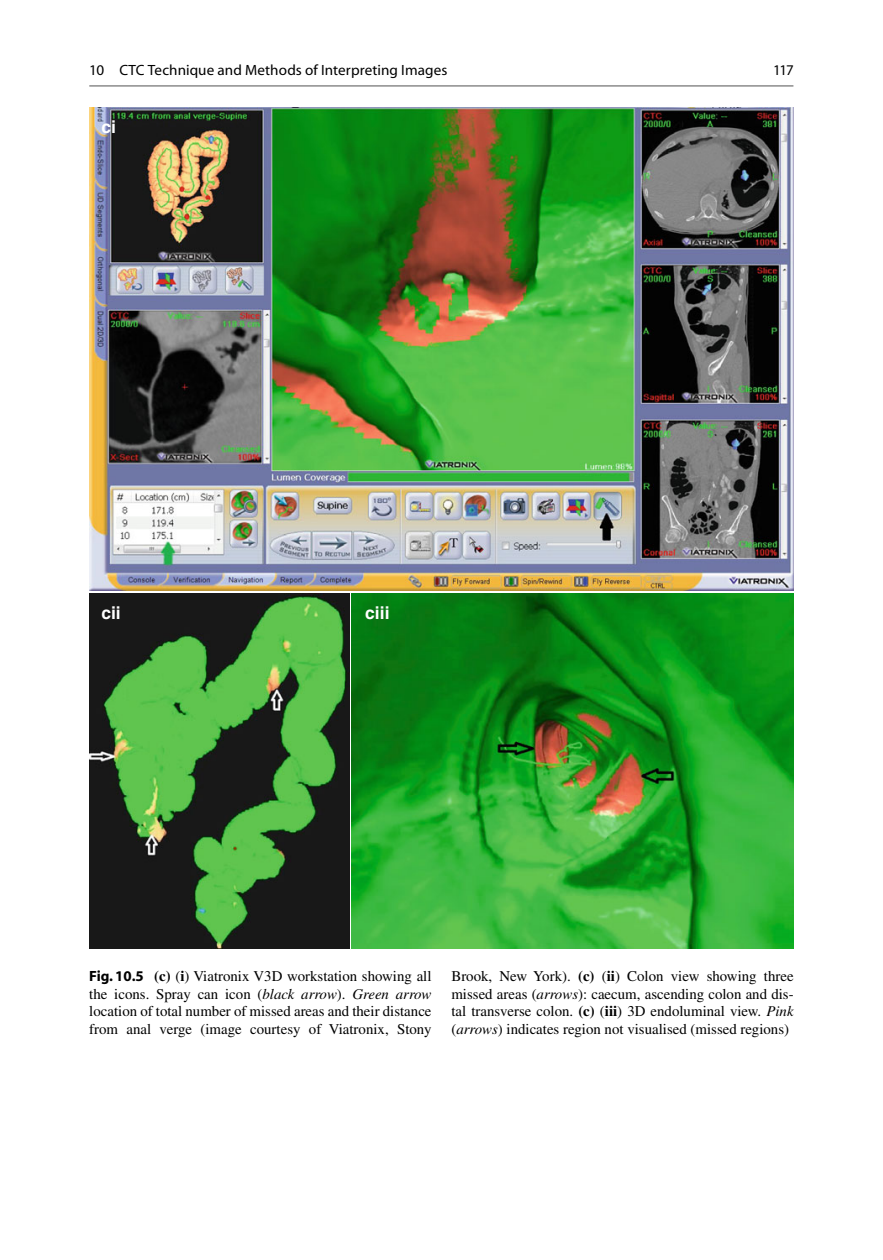
<style>
.page{position:relative;width:883px;height:1260px;background:#fff}
.page>*{position:absolute;margin:0;border:0;box-sizing:border-box;transform-origin:0 0}
.t1{font:700 17.5px "Xskskb Helvetica";color:#fff}
.t2{font:14.88px/17.5px "Trqchb Times";color:#000;text-align:justify}
.t3{font:14.88px "Xnjhrv Myriad";letter-spacing:.005em;color:#000}
.t4{font:700 14.88px "Fflxsk Myriad";color:#000}
.s1{font-family:"Qwwkfk Times";font-weight:700}
.s2{font-family:"Fpnwxk Times";font-style:italic}
</style>
<div class="page">
<img style="left:89px;top:593px;width:260px;height:355px">
<img style="left:352px;top:593px;width:441px;height:355px">
<img style="left:89px;top:107px;width:705px;height:484px">
<hr style="left:89px;top:85px;width:704px;height:2px;background:#9c9c9c">
<p class="t3" style="left:89px;top:65px;width:360px">10 CTC Technique and Methods of Interpreting Images</p>
<p class="t1" style="left:101px;top:120px;width:16px">ci</p>
<p class="t1" style="left:101px;top:605px;width:21px">cii</p>
<p class="t1" style="left:365px;top:605px;width:26px">ciii</p>
<p class="t3" style="left:773px;top:65px;width:22px">117</p>
<p class="t4" style="left:89px;top:971px;width:56px">Fig. 10.5</p>
<p class="t2" style="left:89px;top:969px;width:344px;text-indent:65px"><span class="s1">(c)</span> ( <span class="s1">i</span> ) Viatronix V3D workstation showing all the icons. Spray can icon ( <span class="s2">black arrow</span> ). <span class="s2">Green arrow </span>location of total number of missed areas and their distance from anal verge (image courtesy of Viatronix, Stony</p>
<p class="t2" style="left:451px;top:969px;width:344px">Brook, New York). <span class="s1">(c)</span> ( <span class="s1">ii</span> ) Colon view showing three missed areas ( <span class="s2">arrows</span> ): caecum, ascending colon and dis&shy;tal transverse colon. <span class="s1">(c)</span> ( <span class="s1">iii</span> ) 3D endoluminal view. <span class="s2">Pink </span>( <span class="s2">arrows</span> ) indicates region not visualised (missed regions)</p>
</div>
